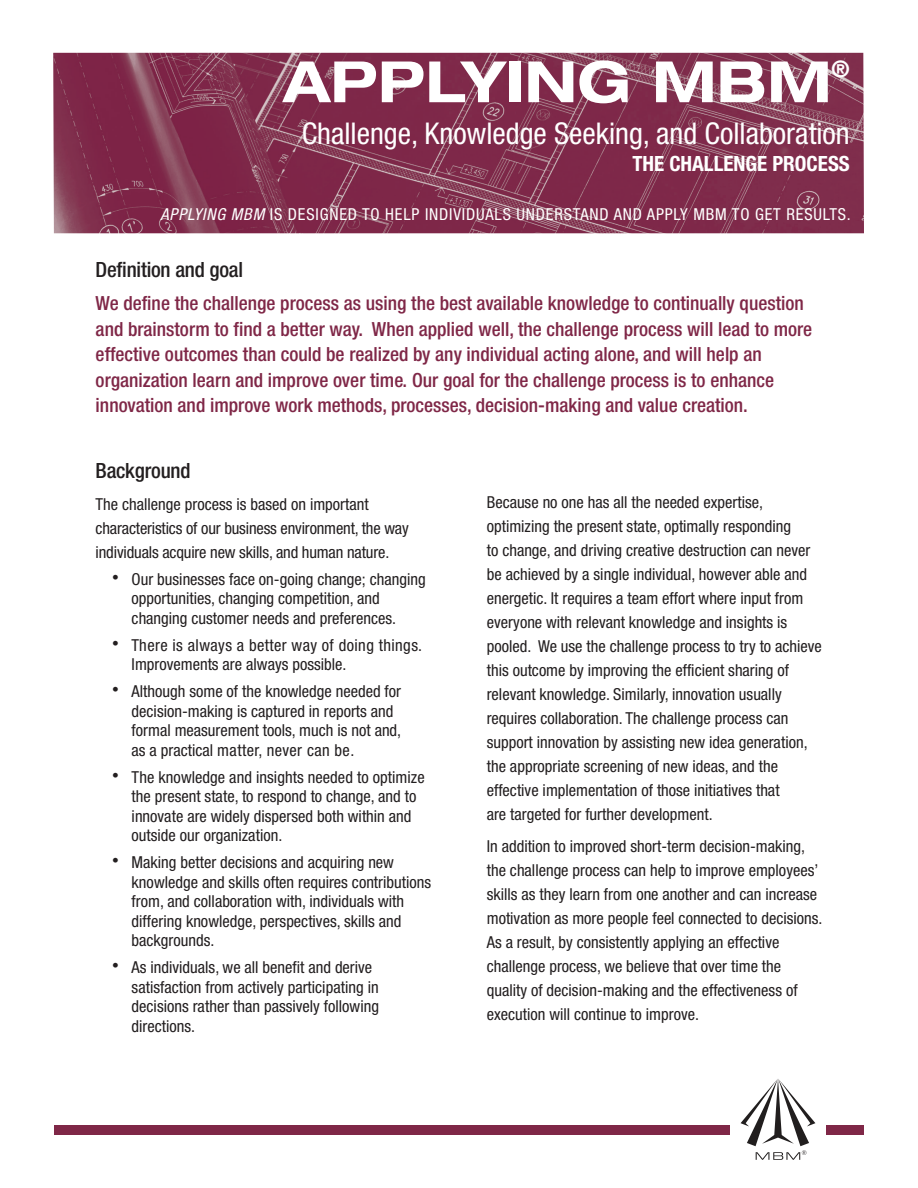
<style>
.page{position:relative;width:918px;height:1188px;background:#fff}
.page>*{position:absolute;margin:0;border:0;box-sizing:border-box;transform-origin:0 0}
.t1{font:700 expanded 57px "Helvetica Neue";color:#fff}
.t2{font:condensed 30px "Helvetica Neue";color:#fff}
.t3{font:700 expanded 22.8px "Helvetica Neue";color:#fff}
.t4{font:500 condensed 21px "Helvetica Neue";letter-spacing:-.01em;color:#231f20}
.t5{font:700 condensed 21px "Helvetica Neue";color:#fff}
.t6{font:500 condensed 19.5px/25.5px "Helvetica Neue";color:#7f2747}
.t7{font:condensed 16.5px/24px "Helvetica Neue";color:#231f20}
.t8{font:condensed 16.5px "Helvetica Neue";letter-spacing:.05em;color:#fff}
.s1{font-style:italic}
</style>
<div class="page">
<img style="left:53px;top:53px;width:811px;height:180px">
<div style="left:54px;top:1125px;width:810px;height:9px;background:#7f2747"></div>
<div style="left:730px;top:1068px;width:95px;height:107px;background:#fff"></div>
<svg style="left:741px;top:1079px;width:74px;height:81px"></svg>
<p class="t1" style="left:283px;top:46px;width:550px">APPLYING MBM</p>
<p class="t3" style="left:832px;top:55px;width:20px">®</p>
<p class="t2" style="left:302px;top:116px;width:550px">Challenge, Knowledge Seeking, and Collaboration</p>
<p class="t5" style="left:632px;top:151px;width:219px">THE CHALLENGE PROCESS</p>
<p class="t8" style="left:160px;top:205px;width:692px"><span class="s1">APPLYING MBM</span> IS DESIGNED TO HELP INDIVIDUALS UNDERSTAND AND APPLY MBM TO GET RESULTS.</p>
<p class="t4" style="left:96px;top:257px;width:149px">Definition and goal</p>
<p class="t6" style="left:96px;top:290px;width:710px">We define the challenge process as using the best available knowledge to continually question</p>
<p class="t6" style="left:96px;top:316px;width:718px">and brainstorm to find a better way. When applied well, the challenge process will lead to more effective outcomes than could be realized by any individual acting alone, and will help an organization learn and improve over time. Our goal for the challenge process is to enhance innovation and improve work methods, processes, decision-making and value creation.</p>
<p class="t4" style="left:96px;top:458px;width:96px">Background</p>
<p class="t7" style="left:96px;top:492px;width:315px">The challenge process is based on important characteristics of our business environment, the way individuals acquire new skills, and human nature.</p>
<p class="t7" style="left:132px;top:569px;width:296px;line-height:19.5px;text-indent:-20px"><sup>•</sup> Our businesses face on-going change; changing opportunities, changing competition, and changing customer needs and preferences.</p>
<p class="t7" style="left:132px;top:635px;width:292px;line-height:19.5px;text-indent:-20px"><sup>•</sup> There is always a better way of doing things.<br>Improvements are always possible.</p>
<p class="t7" style="left:132px;top:681px;width:271px;line-height:19.5px;text-indent:-20px"><sup>•</sup> Although some of the knowledge needed for decision-making is captured in reports and formal measurement tools, much is not and, as a practical matter, never can be.</p>
<p class="t7" style="left:132px;top:767px;width:295px;line-height:19.5px;text-indent:-20px"><sup>•</sup> The knowledge and insights needed to optimize the present state, to respond to change, and to innovate are widely dispersed both within and outside our organization.</p>
<p class="t7" style="left:132px;top:852px;width:301px;line-height:19.5px;text-indent:-20px"><sup>•</sup> Making better decisions and acquiring new knowledge and skills often requires contributions from, and collaboration with, individuals with differing knowledge, perspectives, skills and backgrounds.</p>
<p class="t7" style="left:132px;top:957px;width:249px;line-height:19.5px;text-indent:-20px"><sup>•</sup> As individuals, we all benefit and derive satisfaction from actively participating in decisions rather than passively following directions.</p>
<p class="t7" style="left:487px;top:490px;width:337px">Because no one has all the needed expertise, optimizing the present state, optimally responding<br>to change, and driving creative destruction can never be achieved by a single individual, however able and energetic. It requires a team effort where input from everyone with relevant knowledge and insights is pooled. We use the challenge process to try to achieve this outcome by improving the efficient sharing of relevant knowledge. Similarly, innovation usually requires collaboration. The challenge process can support innovation by assisting new idea generation, the appropriate screening of new ideas, and the effective implementation of those initiatives that<br>are targeted for further development.</p>
<p class="t7" style="left:487px;top:834px;width:337px">In addition to improved short-term decision-making, the challenge process can help to improve employees’ skills as they learn from one another and can increase motivation as more people feel connected to decisions.<br>As a result, by consistently applying an effective challenge process, we believe that over time the quality of decision-making and the effectiveness of execution will continue to improve.</p>
</div>
